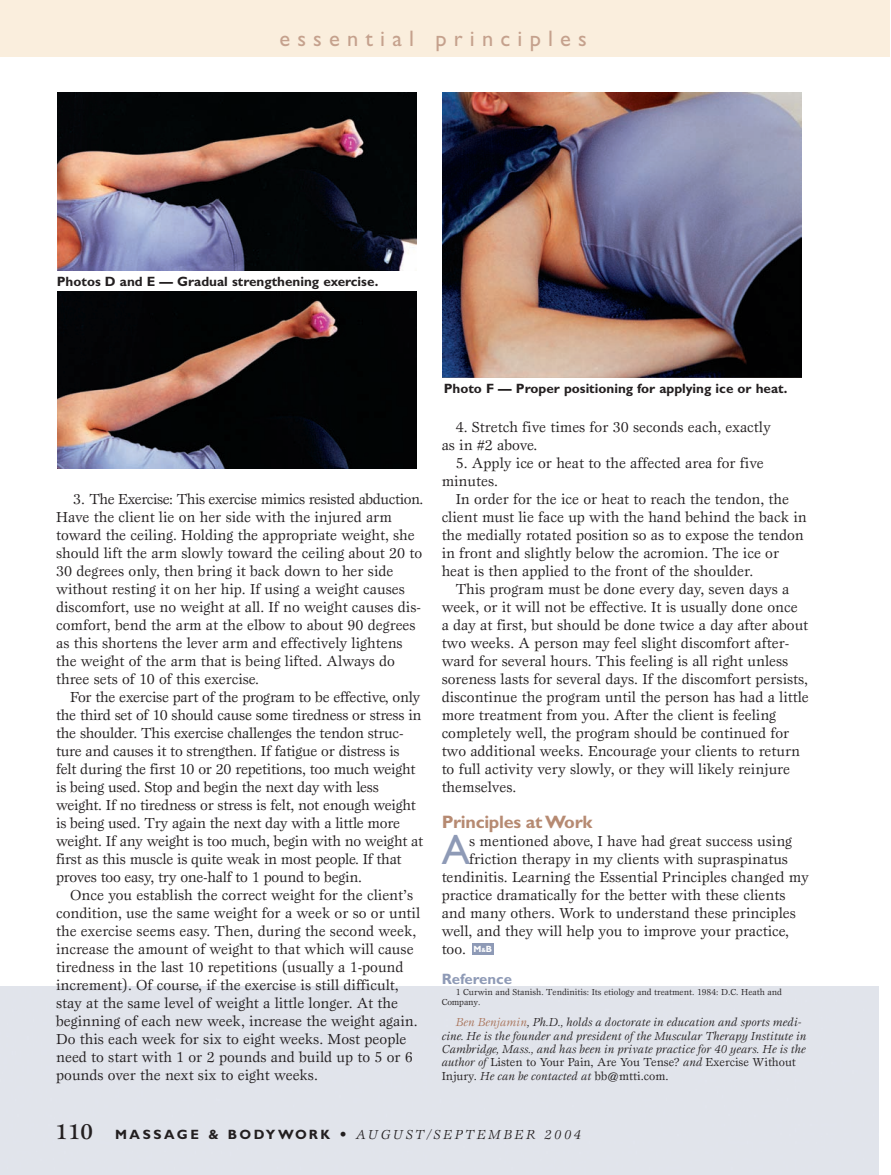
<style>
.page{position:relative;width:891px;height:1175px;background:#fff}
.page>*{position:absolute;margin:0;border:0;box-sizing:border-box;transform-origin:0 0}
.t1{font:42.45px "Gill Sans";color:#8e9ab6}
.t2{font:22.5px "Gill Sans";letter-spacing:.32em;color:#c5a18d}
.t3{font:700 18px "Gill Sans";letter-spacing:-.015em;color:#b68a72}
.t4{font:15px/18px "Esprit";color:#231f20}
.t5{font:700 15px "Gill Sans";color:#8e9ab6}
.t6{font:700 13.5px "Gill Sans";color:#231f20}
.t7{font:italic 13.5px "Esprit";letter-spacing:.19em;color:#231f20}
.t8{font:italic 12px/13.4px "Esprit";color:#231f20}
.t9{font:9px/10.5px "Esprit";color:#231f20}
.t10{font:700 9px "Gill Sans";color:#fff}
.s1{color:#a9745a}
.s2{font-style:normal}
.s3{font-size:6px}
.s4{font-weight:500;font-style:normal;font-size:22.5px}
.s5{font-family:"Gill Sans";font-weight:700;font-style:normal}
.s6{font-weight:500;font-style:normal}
</style>
<div class="page">
<div style="left:472px;top:943px;width:22px;height:11px;background:#8e9ab6"></div>
<img style="left:58px;top:291px;width:358px;height:177px">
<img style="left:58px;top:93px;width:358px;height:177px">
<img style="left:443px;top:93px;width:358px;height:285px">
<h2 class="t2" style="left:279px;top:30px;width:309px">essential principles</h2>
<p class="t6" style="left:57px;top:277px;width:323px">Photos D and E — Gradual strengthening exercise.</p>
<p class="t4" style="left:56px;top:491px;width:369px;text-indent:17px">3. The Exercise: This exercise mimics resisted abduction.<br>Have the client lie on her side with the injured arm toward the ceiling. Holding the appropriate weight, she should lift the arm slowly toward the ceiling about 20 to 30 degrees only, then bring it back down to her side without resting it on her hip. If using a weight causes discomfort, use no weight at all. If no weight causes dis&shy;comfort, bend the arm at the elbow to about 90 degrees as this shortens the lever arm and effectively lightens the weight of the arm that is being lifted. Always do three sets of 10 of this exercise.</p>
<p class="t4" style="left:56px;top:689px;width:368px;text-indent:14px">For the exercise part of the program to be effective, only the third set of 10 should cause some tiredness or stress in the shoulder. This exercise challenges the tendon struc&shy;ture and causes it to strengthen. If fatigue or distress is felt during the first 10 or 20 repetitions, too much weight is being used. Stop and begin the next day with less weight. If no tiredness or stress is felt, not enough weight is being used. Try again the next day with a little more weight. If any weight is too much, begin with no weight at first as this muscle is quite weak in most people. If that proves too easy, try one-half to 1 pound to begin.</p>
<p class="t4" style="left:56px;top:887px;width:366px;text-indent:14px">Once you establish the correct weight for the client’s condition, use the same weight for a week or so or until the exercise seems easy. Then, during the second week, increase the amount of weight to that which will cause tiredness in the last 10 repetitions (usually a 1-pound increment). Of course, if the exercise is still difficult, stay at the same level of weight a little longer. At the beginning of each new week, increase the weight again.<br>Do this each week for six to eight weeks. Most people need to start with 1 or 2 pounds and build up to 5 or 6 pounds over the next six to eight weeks.</p>
<p class="t6" style="left:444px;top:384px;width:345px">Photo F — Proper positioning for applying ice or heat.</p>
<p class="t4" style="left:442px;top:419px;width:331px;text-indent:14px">4. Stretch five times for 30 seconds each, exactly as in #2 above.</p>
<p class="t4" style="left:442px;top:455px;width:324px;text-indent:14px">5. Apply ice or heat to the affected area for five minutes.</p>
<p class="t4" style="left:442px;top:491px;width:367px;text-indent:14px">In order for the ice or heat to reach the tendon, the client must lie face up with the hand behind the back in the medially rotated position so as to expose the tendon in front and slightly below the acromion. The ice or heat is then applied to the front of the shoulder.</p>
<p class="t4" style="left:442px;top:581px;width:369px;text-indent:14px">This program must be done every day, seven days a week, or it will not be effective. It is usually done once<br>a day at first, but should be done twice a day after about two weeks. A person may feel slight discomfort after&shy;ward for several hours. This feeling is all right unless soreness lasts for several days. If the discomfort persists, discontinue the program until the person has had a little more treatment from you. After the client is feeling completely well, the program should be continued for two additional weeks. Encourage your clients to return to full activity very slowly, or they will likely reinjure themselves.</p>
<p class="t3" style="left:442px;top:816px;width:152px">Principles at Work</p>
<h1 class="t1" style="left:442px;top:835px;width:30px">A</h1>
<p class="t4" style="left:469px;top:833px;width:325px">s mentioned above, I have had great success using</p>
<p class="t4" style="left:469px;top:851px;width:320px">friction therapy in my clients with supraspinatus</p>
<p class="t4" style="left:442px;top:869px;width:369px">tendinitis. Learning the Essential Principles changed my</p>
<p class="t4" style="left:442px;top:887px;width:345px">practice dramatically for the better with these clients</p>
<p class="t4" style="left:442px;top:905px;width:356px">and many others. Work to understand these principles</p>
<p class="t4" style="left:442px;top:923px;width:349px">well, and they will help you to improve your practice,</p>
<p class="t4" style="left:442px;top:941px;width:26px">too.</p>
<p class="t5" style="left:442px;top:974px;width:72px">Reference</p>
<p class="t9" style="left:442px;top:987px;width:342px;text-indent:14px">1 Curwin and Stanish. Tendinitis: Its etiology and treatment. 1984: D.C. Heath and<br>Company.</p>
<p class="t8" style="left:442px;top:1016px;width:366px;text-indent:14px"><span class="s1">Ben Benjamin</span>, Ph.D., holds a doctorate in education and sports medi&shy;cine. He is the founder and president of the Muscular Therapy Institute in Cambridge, Mass., and has been in private practice for 40 years. He is the author of <span class="s2">Listen to Your Pain, Are You Tense?</span> and <span class="s2">Exercise Without Injury.</span> He can be contacted at <span class="s2">bb@mtti.com.</span></p>
<p class="t10" style="left:473px;top:945px;width:20px">M<span class="s3">&amp;</span>B</p>
<p class="t7" style="left:56px;top:1129px;width:527px"><span class="s4">110</span> <span class="s5">MASSAGE &amp; BODYWORK</span> <span class="s6">•</span> AUGUST/SEPTEMBER 2004</p>
</div>
